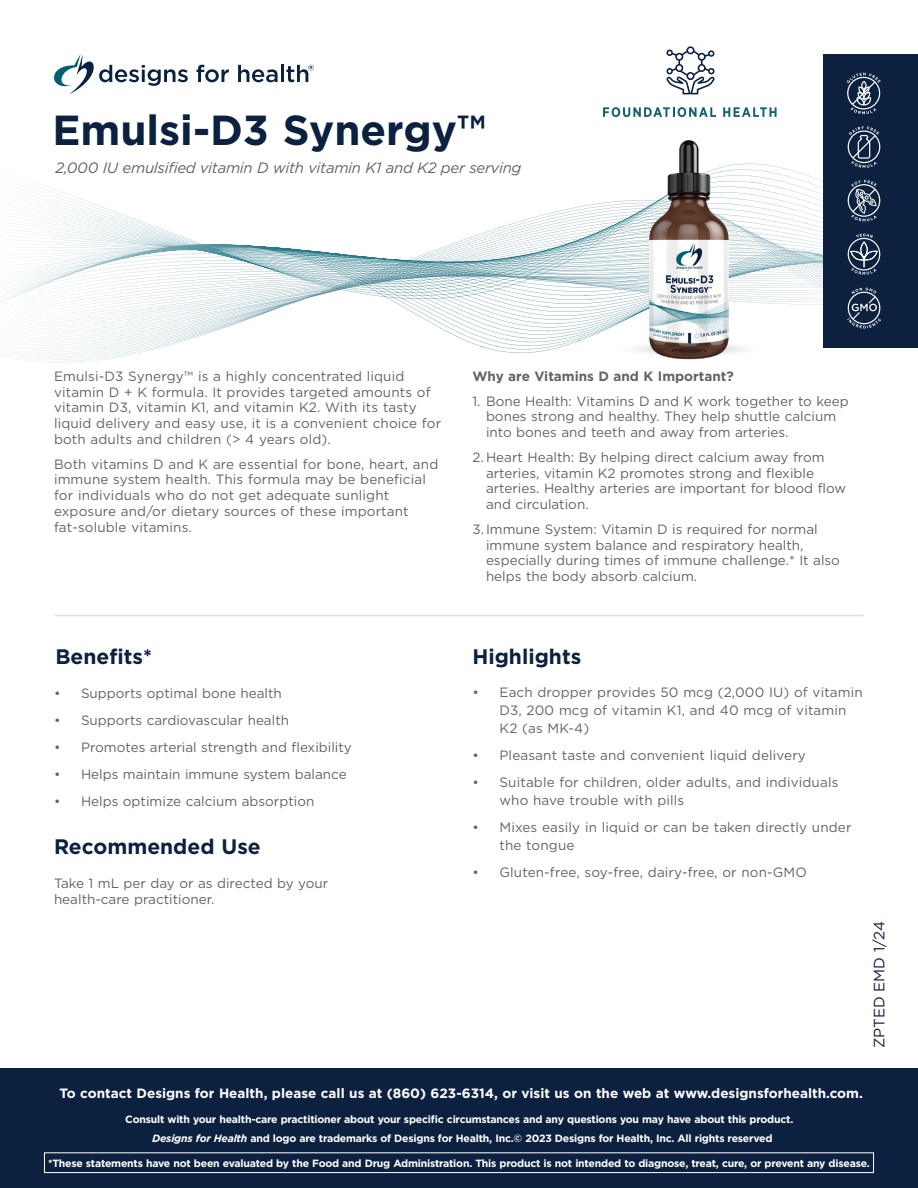
<style>
.page{position:relative;width:918px;height:1188px;background:#fff}
.page>*{position:absolute;margin:0;border:0;box-sizing:border-box;transform-origin:0 0}
.t1{font:700 42px "Gotham";color:#0b213f}
.t2{font:700 21px "Gotham";color:#0b213f}
.t3{font:italic 15px "Gotham";letter-spacing:-.02em;color:#636366}
.t4{font:15px "Gotham";color:#0b213f}
.t5{font:13.5px/15.8px "Gotham";color:#636366}
.t6{font:700 13.5px "Gotham";color:#fff}
.t7{font:700 13.5px "Gotham";color:#636366}
.t8{font:700 10.5px "Gotham";letter-spacing:-.02em;color:#fff}
.s1{font-style:italic}
</style>
<div class="page">
<svg style="left:1px;top:177px;width:195px;height:186px"></svg>
<svg style="left:54px;top:54px;width:134px;height:40px"></svg>
<svg style="left:196px;top:65px;width:33px;height:17px"></svg>
<svg style="left:238px;top:65px;width:40px;height:17px"></svg>
<hr style="left:281px;top:65px;width:3px;height:17px;background:#0b213f">
<svg style="left:286px;top:65px;width:28px;height:17px"></svg>
<div style="left:824px;top:54px;width:94px;height:294px;background:#0b213f"></div>
<hr style="left:55px;top:615px;width:809px;height:1px;background:#dcdddf">
<div style="left:0;top:1068px;width:918px;height:120px;background:#0b213f"></div>
<div style="left:44px;top:1152px;width:830px;height:21px;border:1px solid #fff"></div>
<svg style="left:848px;top:126px;width:32px;height:42px"></svg>
<svg style="left:130px;top:180px;width:751px;height:157px"></svg>
<svg style="left:847px;top:73px;width:34px;height:41px"></svg>
<svg style="left:666px;top:46px;width:49px;height:48px"></svg>
<svg style="left:603px;top:107px;width:113px;height:10px"></svg>
<svg style="left:723px;top:107px;width:54px;height:10px"></svg>
<img style="left:603px;top:140px;width:172px;height:220px">
<p class="t1" style="left:52px;top:102px;width:435px">Emulsi‑D3 Synergy™</p>
<p class="t3" style="left:56px;top:159px;width:468px">2,000 IU emulsified vitamin D with vitamin K1 and K2 per serving</p>
<p class="t5" style="left:54px;top:368px;width:389px">Emulsi‑D3 Synergy™ is a highly concentrated liquid vitamin D + K formula. It provides targeted amounts of vitamin D3, vitamin K1, and vitamin K2. With its tasty liquid delivery and easy use, it is a convenient choice for both adults and children (&gt; 4 years old).</p>
<p class="t5" style="left:54px;top:456px;width:386px">Both vitamins D and K are essential for bone, heart, and immune system health. This formula may be beneficial for individuals who do not get adequate sunlight exposure and/or dietary sources of these important fat‑soluble vitamins.</p>
<p class="t7" style="left:472px;top:367px;width:263px">Why are Vitamins D and K Important?</p>
<p class="t5" style="left:486px;top:393px;width:364px;text-indent:-14px">1. Bone Health: Vitamins D and K work together to keep bones strong and healthy. They help shuttle calcium into bones and teeth and away from arteries.</p>
<p class="t5" style="left:486px;top:449px;width:362px;text-indent:-14px">2. Heart Health: By helping direct calcium away from arteries, vitamin K2 promotes strong and flexible arteries. Healthy arteries are important for blood flow and circulation.</p>
<p class="t5" style="left:486px;top:521px;width:356px;text-indent:-14px">3.Immune System: Vitamin D is required for normal immune system balance and respiratory health, especially during times of immune challenge.* It also helps the body absorb calcium.</p>
<p class="t2" style="left:56px;top:643px;width:98px">Benefits*</p>
<p class="t2" style="left:472px;top:643px;width:110px">Highlights</p>
<p class="t5" style="left:54px;top:685px;width:229px">• Supports optimal bone health</p>
<p class="t5" style="left:54px;top:712px;width:237px">• Supports cardiovascular health</p>
<p class="t5" style="left:54px;top:739px;width:299px">• Promotes arterial strength and flexibility</p>
<p class="t5" style="left:54px;top:766px;width:294px">• Helps maintain immune system balance</p>
<p class="t5" style="left:54px;top:793px;width:262px">• Helps optimize calcium absorption</p>
<p class="t2" style="left:54px;top:833px;width:208px">Recommended Use</p>
<p class="t5" style="left:54px;top:875px;width:276px;line-height:16.2px">Take 1 mL per day or as directed by your health‑care practitioner.</p>
<p class="t5" style="left:500px;top:683px;width:365px;line-height:18px;text-indent:-27px">• Each dropper provides 50 mcg (2,000 IU) of vitamin<br>D3, 200 mcg of vitamin K1, and 40 mcg of vitamin<br>K2 (as MK‑4)</p>
<p class="t5" style="left:472px;top:747px;width:335px">• Pleasant taste and convenient liquid delivery</p>
<p class="t5" style="left:500px;top:773px;width:340px;line-height:18px;text-indent:-27px">• Suitable for children, older adults, and individuals who have trouble with pills</p>
<p class="t5" style="left:500px;top:818px;width:354px;line-height:18px;text-indent:-27px">• Mixes easily in liquid or can be taken directly under the tongue</p>
<p class="t5" style="left:472px;top:864px;width:336px">• Gluten‑free, soy‑free, dairy‑free, or non‑GMO</p>
<p class="t4" style="left:870px;top:1048px;width:129px;rotate:-90deg">ZPTED EMD 1/24</p>
<p class="t6" style="left:60px;top:1084px;width:805px">To contact Designs for Health, please call us at (860) 623‑6314, or visit us on the web at www.designsforhealth.com.</p>
<p class="t8" style="left:125px;top:1112px;width:670px">Consult with your health‑care practitioner about your specific circumstances and any questions you may have about this product.</p>
<p class="t8" style="left:152px;top:1131px;width:622px"><span class="s1">Designs for Health</span> and logo are trademarks of Designs for Health, Inc.© 2023 Designs for Health, Inc. All rights reserved</p>
<p class="t8" style="left:48px;top:1156px;width:823px">*These statements have not been evaluated by the Food and Drug Administration. This product is not intended to diagnose, treat, cure, or prevent any disease.</p>
</div>
